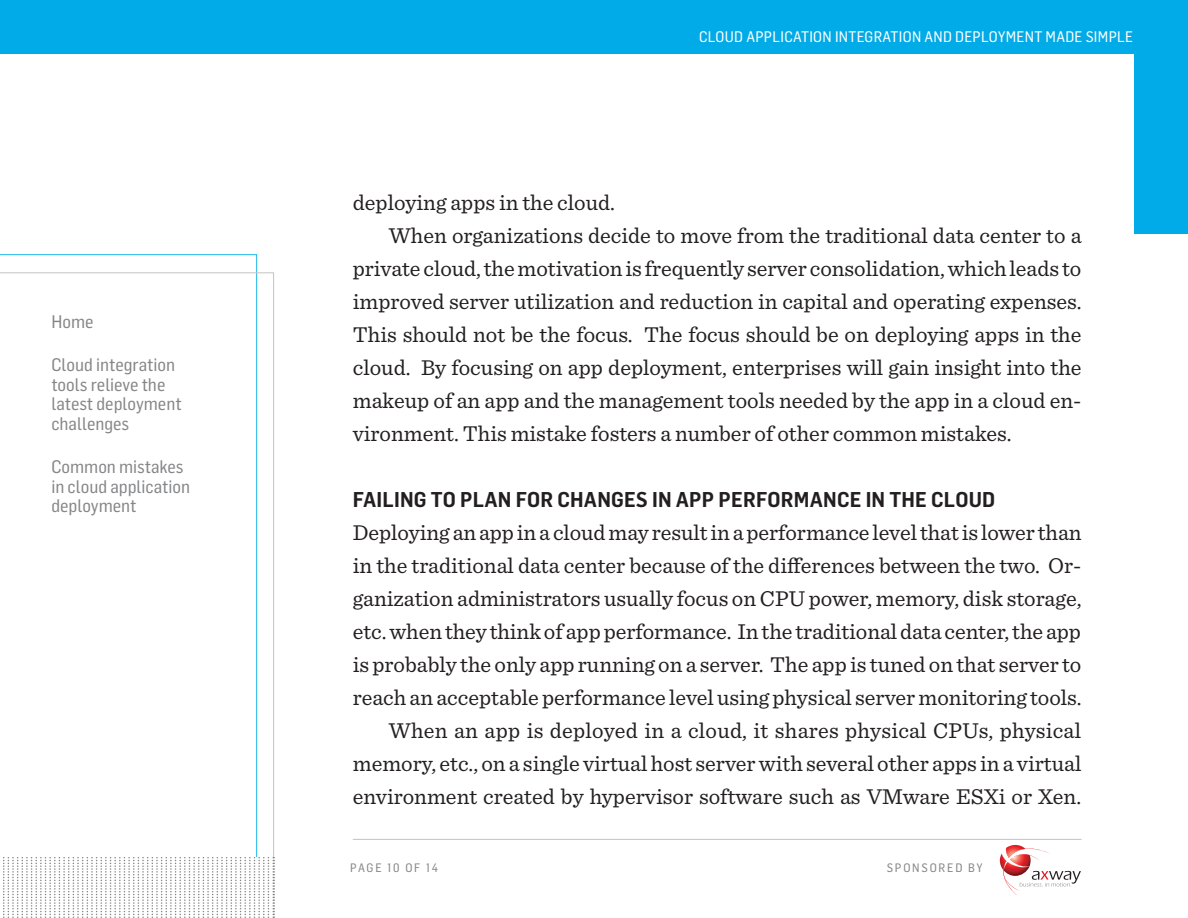
<style>
.page{position:relative;width:1188px;height:918px;background:#fff}
.page>*{position:absolute;margin:0;border:0;box-sizing:border-box;transform-origin:0 0}
.body_copy{font:22.5px/33px "Sentinel";color:#231f20;text-align:justify}
.body_copy-first_para{font:22.5px/33px "Sentinel";color:#231f20;text-align:justify}
.subhead{font:600 21px "Flama Semicondensed";letter-spacing:.01em;color:#231f20}
.t1{font:17.85px/19.5px "Flama Semicondensed Basic";color:#858688}
.t2{font:15px "Flama Semicondensed Basic";letter-spacing:.02em;color:#fff}
.t3{font:12px "Flama Semicondensed Basic";letter-spacing:.15em;color:#858688}
</style>
<div class="page">
<svg style="left:0;top:272px;width:274px;height:585px"></svg>
<hr style="left:353px;top:839px;width:728px;height:1px;background:#c3c4c6">
<svg style="left:1000px;top:845px;width:81px;height:50px"></svg>
<div style="left:1134px;top:0;width:54px;height:234px;background:#00abe7"></div>
<div style="left:0;top:0;width:1188px;height:54px;background:#00abe7"></div>
<svg style="left:3px;top:857px;width:271px;height:61px"></svg>
<p class="t1" style="left:51px;top:311px;width:44px">Home</p>
<p class="t1" style="left:51px;top:354px;width:132px">Cloud integration tools relieve the latest deployment challenges</p>
<p class="t1" style="left:51px;top:456px;width:140px">Common mistakes in cloud application deployment</p>
<p class="t2" style="left:699px;top:27px;width:436px">CLOUD APPLICATION INTEGRATION AND DEPLOYMENT MADE SIMPLE</p>
<p class="body_copy" style="left:353px;top:185px;width:264px">deploying apps in the cloud.</p>
<p class="body_copy" style="left:353px;top:218px;width:730px;text-indent:36px">When organizations decide to move from the traditional data center to a private cloud, the motivation is frequently server consolidation, which leads to improved server utilization and reduction in capital and operating expenses.<br>This should not be the focus. The focus should be on deploying apps in the cloud. By focusing on app deployment, enterprises will gain insight into the makeup of an app and the management tools needed by the app in a cloud en&shy;vironment. This mistake fosters a number of other common mistakes.</p>
<p class="subhead" style="left:353px;top:486px;width:644px">FAILING TO PLAN FOR CHANGES IN APP PERFORMANCE IN THE CLOUD</p>
<p class="body_copy-first_para" style="left:353px;top:515px;width:730px">Deploying an app in a cloud may result in a performance level that is lower than in the traditional data center because of the differences between the two. Or&shy;ganization administrators usually focus on CPU power, memory, disk storage, etc. when they think of app performance. In the traditional data center, the app is probably the only app running on a server. The app is tuned on that server to reach an acceptable performance level using physical server monitoring tools.</p>
<p class="body_copy" style="left:353px;top:713px;width:730px;text-indent:36px">When an app is deployed in a cloud, it shares physical CPUs, physical memory, etc., on a single virtual host server with several other apps in a virtual environment created by hypervisor software such as VMware ESXi or Xen.</p>
<p class="t3" style="left:350px;top:860px;width:89px">PAGE 10 OF 14</p>
<p class="t3" style="left:887px;top:860px;width:98px">SPONSORED BY</p>
</div>
